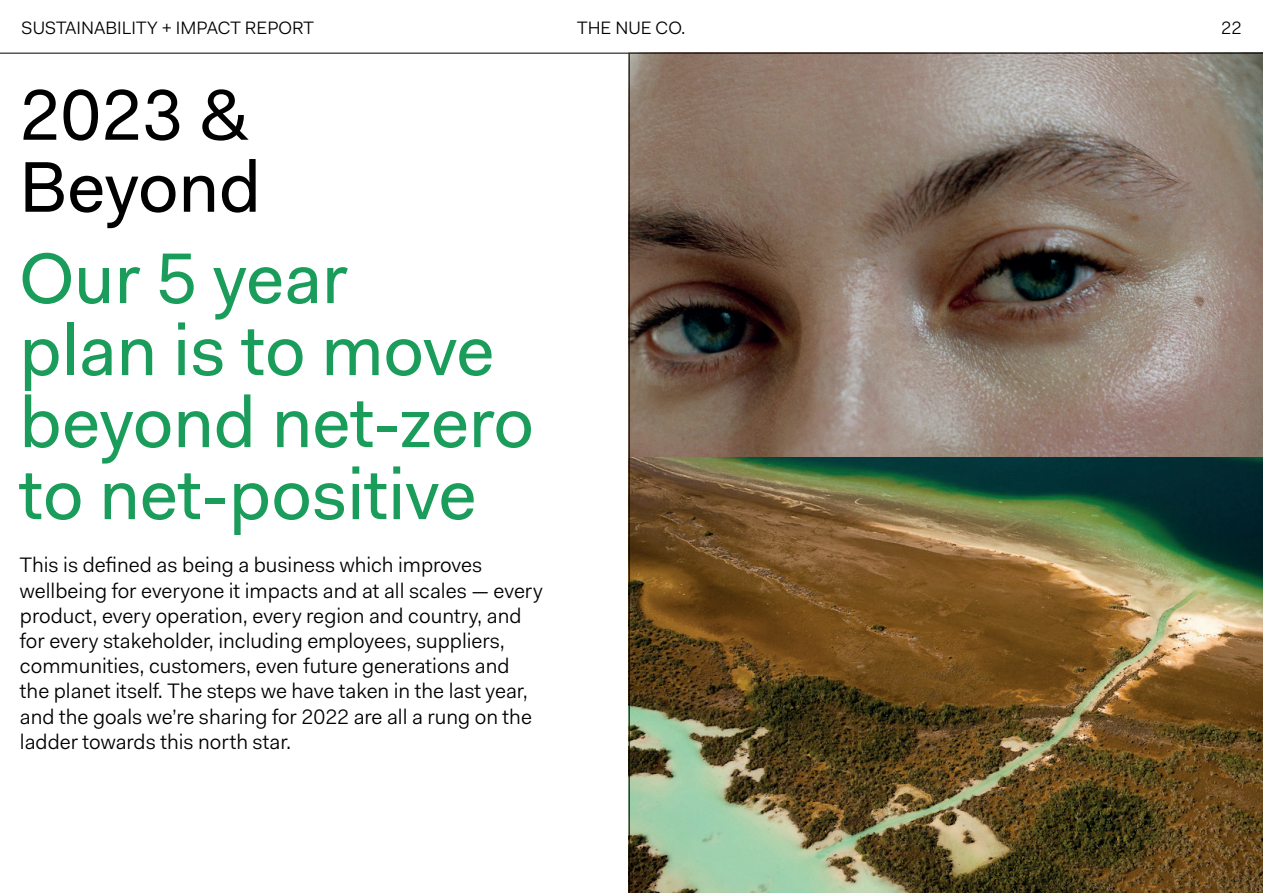
<style>
.page{position:relative;width:1263px;height:893px;background:#fff}
.page>*{position:absolute;margin:0;border:0;box-sizing:border-box;transform-origin:0 0}
.t1{font:72px/72px "Fakt Pro";color:#1a9c5b}
.t2{font:72px/72px "Fakt Pro";color:#000001}
.t3{font:21px/25.2px "Fakt Pro Blond";color:#000001}
.t4{font:18px "Fakt Pro Blond";color:#000001}
</style>
<div class="page">
<img style="left:628px;top:54px;width:635px;height:404px">
<img style="left:628px;top:458px;width:635px;height:435px">
<hr style="left:0;top:53px;width:1263px;height:1px;background:#000001">
<hr style="left:629px;top:54px;width:1px;height:839px;background:#000001">
<p class="t4" style="left:21px;top:16px;width:294px">SUSTAINABILITY + IMPACT REPORT</p>
<p class="t4" style="left:577px;top:16px;width:110px">THE NUE CO.</p>
<p class="t4" style="left:1221px;top:16px;width:22px">22</p>
<h1 class="t2" style="left:19px;top:79px;width:243px">2023 &amp;<br>Beyond</h1>
<h1 class="t1" style="left:19px;top:242px;width:516px">Our 5 year<br>plan is to move beyond net-zero to net-positive</h1>
<p class="t3" style="left:20px;top:552px;width:524px">This is defined as being a business which improves wellbeing for everyone it impacts and at all scales — every product, every operation, every region and country, and for every stakeholder, including employees, suppliers, communities, customers, even future generations and the planet itself. The steps we have taken in the last year, and the goals we’re sharing for 2022 are all a rung on the ladder towards this north star.</p>
</div>
